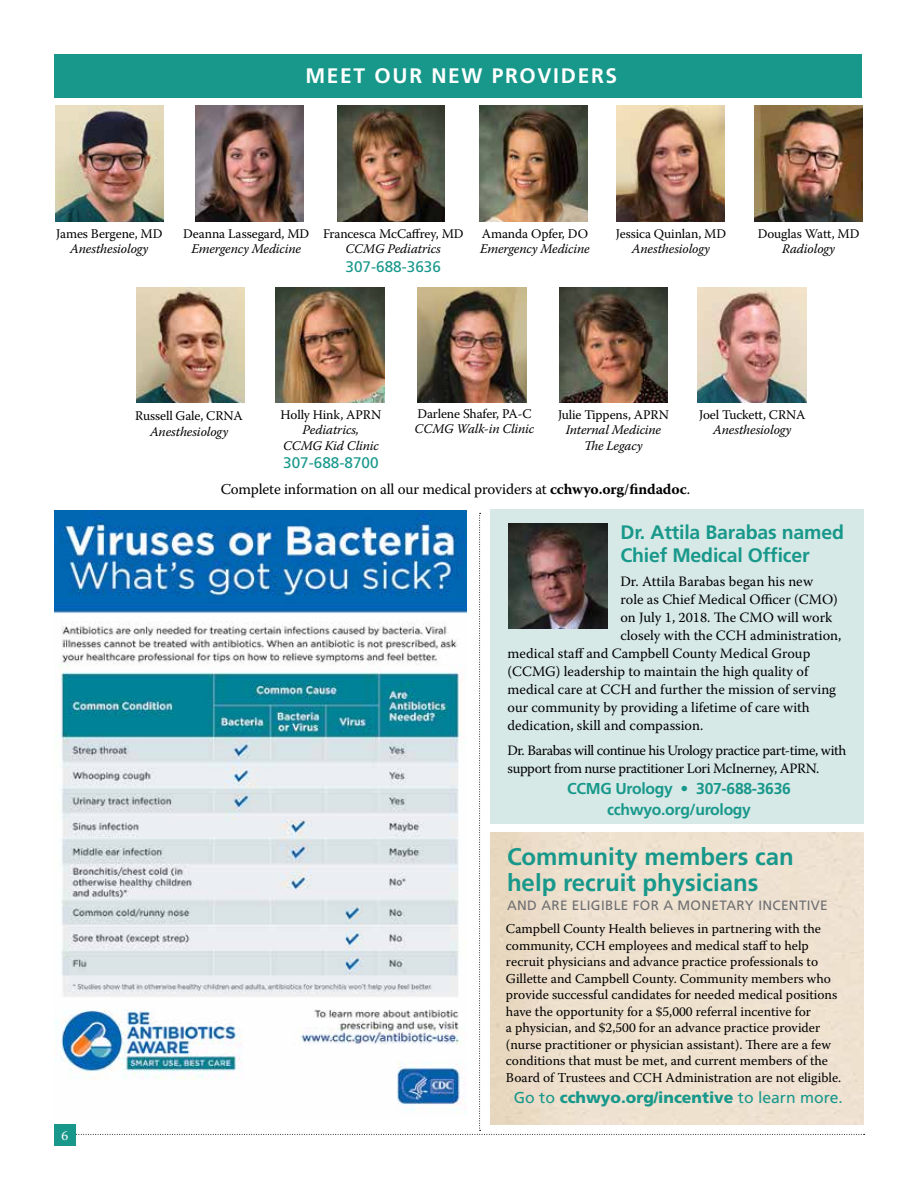
<style>
.page{position:relative;width:918px;height:1188px;background:#fff}
.page>*{position:absolute;margin:0;border:0;box-sizing:border-box;transform-origin:0 0}
.t1{font:700 24px/25.5px "Frutiger";color:#18988b}
.t2{font:700 21px "Frutiger";letter-spacing:.08em;color:#fff}
.t3{font:700 19.5px/22.5px "Frutiger";letter-spacing:-.01em;color:#18988b}
.t4{font:700 15.75px/21px "Frutiger";letter-spacing:-.02em;color:#18988b;text-align:center}
.t5{font:900 15.75px "Frutiger";color:#18988b}
.t6{font:15.3px "Frutiger";color:#18988b}
.t7{font:15px "Warnock Pro";letter-spacing:-.01em;color:#000}
.t8{font:14.25px "Warnock Pro";color:#000}
.t9{font:14.25px/18px "Warnock Pro";letter-spacing:-.03em;color:#000}
.t10{font:13.5px/16.5px "Warnock Pro";color:#000}
.t11{font:13.5px "Frutiger";letter-spacing:.025em;color:#6d6e71}
.t12{font:13.5px "Warnock Pro";color:#fff}
.t13{font:13.2px "Warnock Pro";letter-spacing:-.01em;color:#000}
.t14{font:italic 13.2px/15.3px "Warnock Pro";letter-spacing:-.01em;color:#000;text-align:center}
.s1{font-weight:700}
.s2{font-weight:400}
</style>
<div class="page">
<div style="left:54px;top:1124px;width:22px;height:22px;background:#18988b"></div>
<div style="left:54px;top:54px;width:808px;height:43px;background:#18988b"></div>
<img style="left:55px;top:106px;width:108px;height:115px">
<img style="left:338px;top:106px;width:106px;height:115px">
<img style="left:617px;top:106px;width:108px;height:115px">
<img style="left:754px;top:106px;width:108px;height:115px">
<img style="left:276px;top:287px;width:108px;height:116px">
<img style="left:697px;top:287px;width:109px;height:116px">
<img style="left:136px;top:287px;width:108px;height:116px">
<img style="left:195px;top:106px;width:108px;height:115px">
<img style="left:418px;top:287px;width:108px;height:116px">
<img style="left:479px;top:106px;width:108px;height:115px">
<img style="left:560px;top:287px;width:108px;height:116px">
<img style="left:54px;top:511px;width:412px;height:557px">
<svg style="left:74px;top:513px;width:791px;height:622px"></svg>
<h2 class="t2" style="left:305px;top:63px;width:313px">MEET OUR NEW PROVIDERS</h2>
<p class="t13" style="left:56px;top:226px;width:108px">James Bergene, MD</p>
<p class="t14" style="left:70px;top:241px;width:80px">Anesthesiology</p>
<p class="t13" style="left:183px;top:226px;width:128px">Deanna Lassegard, MD</p>
<p class="t14" style="left:192px;top:241px;width:111px">Emergency Medicine</p>
<p class="t13" style="left:323px;top:226px;width:142px">Francesca McCaffrey, MD</p>
<p class="t14" style="left:346px;top:241px;width:97px">CCMG Pediatrics</p>
<p class="t6" style="left:346px;top:258px;width:97px">307-688-3636</p>
<p class="t13" style="left:482px;top:226px;width:108px">Amanda Opfer, DO</p>
<p class="t14" style="left:480px;top:241px;width:111px">Emergency Medicine</p>
<p class="t13" style="left:616px;top:226px;width:112px">Jessica Quinlan, MD</p>
<p class="t14" style="left:632px;top:241px;width:80px">Anesthesiology</p>
<p class="t13" style="left:758px;top:226px;width:103px">Douglas Watt, MD</p>
<p class="t14" style="left:782px;top:241px;width:55px">Radiology</p>
<p class="t13" style="left:417px;top:406px;width:116px">Darlene Shafer, PA-C</p>
<p class="t14" style="left:415px;top:421px;width:121px">CCMG Walk-in Clinic</p>
<p class="t13" style="left:558px;top:407px;width:112px">Julie Tippens, APRN</p>
<p class="t14" style="left:566px;top:422px;width:97px">Internal Medicine<br>The Legacy</p>
<p class="t7" style="left:221px;top:480px;width:471px">Complete information on all our medical providers at <span class="s1">cchwyo.org/findadoc</span>.</p>
<p class="t13" style="left:281px;top:407px;width:102px">Holly Hink, APRN</p>
<p class="t14" style="left:283px;top:422px;width:97px">Pediatrics,<br>CCMG Kid Clinic</p>
<p class="t6" style="left:283px;top:454px;width:97px">307-688-8700</p>
<p class="t13" style="left:135px;top:408px;width:109px">Russell Gale, CRNA</p>
<p class="t14" style="left:150px;top:423px;width:80px">Anesthesiology</p>
<p class="t13" style="left:699px;top:407px;width:108px">Joel Tuckett, CRNA</p>
<p class="t14" style="left:713px;top:422px;width:80px">Anesthesiology</p>
<h3 class="t3" style="left:621px;top:521px;width:225px">Dr. Attila Barabas named<br>Chief Medical Officer</h3>
<p class="t8" style="left:621px;top:573px;width:194px">Dr. Attila Barabas began his new</p>
<p class="t8" style="left:621px;top:591px;width:219px">role as Chief Medical Officer (CMO)</p>
<p class="t8" style="left:621px;top:609px;width:213px">on July 1, 2018. The CMO will work</p>
<p class="t8" style="left:621px;top:627px;width:222px">closely with the CCH administration,</p>
<p class="t8" style="left:508px;top:645px;width:304px">medical staff and Campbell County Medical Group</p>
<p class="t8" style="left:508px;top:663px;width:302px">(CCMG) leadership to maintain the high quality of</p>
<p class="t8" style="left:508px;top:681px;width:330px">medical care at CCH and further the mission of serving</p>
<p class="t8" style="left:508px;top:699px;width:304px">our community by providing a lifetime of care with</p>
<p class="t8" style="left:508px;top:717px;width:197px">dedication, skill and compassion.</p>
<p class="t9" style="left:508px;top:741px;width:340px">Dr. Barabas will continue his Urology practice part-time, with support from nurse practitioner Lori McInerney, APRN.</p>
<p class="t4" style="left:567px;top:778px;width:225px">CCMG Urology • 307-688-3636 cchwyo.org/urology</p>
<p class="t12" style="left:61px;top:1127px;width:8px">6</p>
<h1 class="t1" style="left:507px;top:844px;width:288px">Community members can help recruit physicians</h1>
<p class="t11" style="left:507px;top:898px;width:322px">AND ARE ELIGIBLE FOR A MONETARY INCENTIVE</p>
<p class="t10" style="left:506px;top:921px;width:337px">Campbell County Health believes in partnering with the community, CCH employees and medical staff to help recruit physicians and advance practice professionals to Gillette and Campbell County. Community members who provide successful candidates for needed medical positions have the opportunity for a $5,000 referral incentive for<br>a physician, and $2,500 for an advance practice provider (nurse practitioner or physician assistant). There are a few conditions that must be met, and current members of the Board of Trustees and CCH Administration are not eligible.</p>
<p class="t5" style="left:514px;top:1088px;width:331px"><span class="s2">Go to</span> cchwyo.org/incentive <span class="s2">to learn more.</span></p>
</div>
